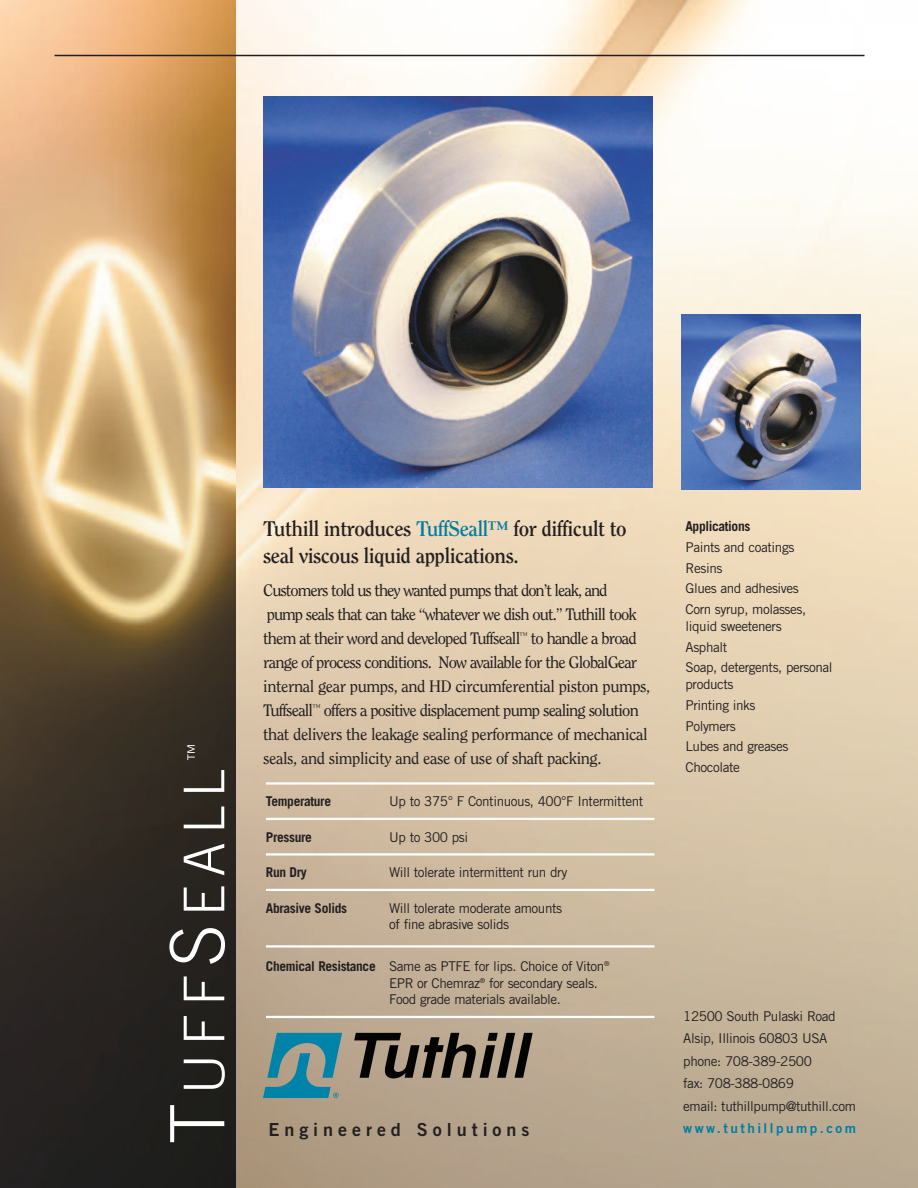
<style>
.page{position:relative;width:918px;height:1188px;background:#fff}
.page>*{position:absolute;margin:0;border:0;box-sizing:border-box;transform-origin:0 0}
.t1{font:300 56.25px "Trade Gothic";letter-spacing:.15em;color:#fff}
.t2{font:700 21px/27px "Clearface";letter-spacing:-.025em;color:#231f20}
.t3{font:18px "Trade Gothic Bold Two";letter-spacing:.275em;color:#231f20}
.t4{font:300 18px "Trade Gothic";color:#fff}
.t5{font:16.5px/24px "Clearface";letter-spacing:-.05em;color:#231f20}
.t6{font:13.5px/20.9px "Trade Gothic";letter-spacing:-.03em;color:#231f20}
.t7{font:700 13.5px "Trade Gothic";letter-spacing:-.03em;color:#231f20}
.t8{font:13.5px "Trade Gothic Bold Two";letter-spacing:.185em;color:#007da0}
.s1{font-size:75px}
.s2{color:#007da0}
.s3{font-weight:700}
</style>
<div class="page">
<img style="left:235px;top:0;width:683px;height:1188px">
<img style="left:0;top:0;width:235px;height:1188px">
<hr style="left:54px;top:55px;width:810px;height:1px;background:#231f20">
<img style="left:264px;top:97px;width:389px;height:391px">
<img style="left:682px;top:314px;width:179px;height:176px">
<hr style="left:266px;top:782px;width:388px;height:3px;background:#fff">
<hr style="left:266px;top:818px;width:388px;height:2px;background:#fff">
<hr style="left:266px;top:853px;width:388px;height:3px;background:#fff">
<hr style="left:266px;top:889px;width:388px;height:2px;background:#fff">
<hr style="left:266px;top:945px;width:388px;height:3px;background:#fff">
<hr style="left:266px;top:1016px;width:388px;height:2px;background:#fff">
<svg style="left:354px;top:1033px;width:179px;height:45px;background:#695f51"></svg>
<svg style="left:263px;top:1033px;width:79px;height:65px;background:#529099"></svg>
<h3 class="t4" style="left:188px;top:761px;width:19px;rotate:-90deg">™</h3>
<h1 class="t1" style="left:184px;top:1144px;width:377px;rotate:-90deg"><span class="s1">T</span>UFF<span class="s1">S</span>EALL</h1>
<h2 class="t2" style="left:263px;top:516px;width:365px">Tuthill introduces <span class="s2">TuffSeall™</span> for difficult to seal viscous liquid applications.</h2>
<p class="t5" style="left:263px;top:579px;width:389px">Customers told us they wanted pumps that don’t leak, and<br>pump seals that can take “whatever we dish out.” Tuthill took them at their word and developed Tuffseall<sup>™</sup> to handle a broad range of process conditions. Now available for the GlobalGear internal gear pumps, and HD circumferential piston pumps, Tuffseall<sup>™</sup> offers a positive displacement pump sealing solution that delivers the leakage sealing performance of mechanical seals, and simplicity and ease of use of shaft packing.</p>
<p class="t7" style="left:266px;top:796px;width:67px">Temperature</p>
<p class="t6" style="left:389px;top:792px;width:256px">Up to 375° F Continuous, 400°F Intermittent</p>
<p class="t7" style="left:266px;top:832px;width:48px">Pressure</p>
<p class="t6" style="left:389px;top:828px;width:81px">Up to 300 psi</p>
<p class="t7" style="left:266px;top:867px;width:42px">Run Dry</p>
<p class="t6" style="left:389px;top:863px;width:180px">Will tolerate intermittent run dry</p>
<p class="t7" style="left:266px;top:903px;width:83px">Abrasive Solids</p>
<p class="t6" style="left:389px;top:901px;width:175px;line-height:16.5px">Will tolerate moderate amounts of fine abrasive solids</p>
<p class="t6" style="left:389px;top:959px;width:222px;line-height:16.5px;text-indent:-123px"><span class="s3">Chemical Resistance</span> Same as PTFE for lips. Choice of Viton<sup>®<br></sup>EPR or Chemraz<sup>®</sup> for secondary seals.<br>Food grade materials available.</p>
<p class="t7" style="left:686px;top:521px;width:66px">Applications</p>
<p class="t6" style="left:686px;top:538px;width:122px">Paints and coatings<br>Resins<br>Glues and adhesives<br>Corn syrup, molasses,</p>
<p class="t6" style="left:686px;top:617px;width:149px">liquid sweeteners<br>Asphalt<br>Soap, detergents, personal</p>
<p class="t6" style="left:686px;top:675px;width:104px">products<br>Printing inks<br>Polymers<br>Lubes and greases<br>Chocolate</p>
<p class="t6" style="left:683px;top:1006px;width:174px;line-height:22.5px">12500 South Pulaski Road<br>Alsip, Illinois 60803 USA phone: 708-389-2500<br>fax: 708-388-0869<br>email: tuthillpump@tuthill.com</p>
<h3 class="t3" style="left:268px;top:1123px;width:263px">Engineered Solutions</h3>
<p class="t8" style="left:683px;top:1124px;width:174px">www.tuthillpump.com</p>
</div>
